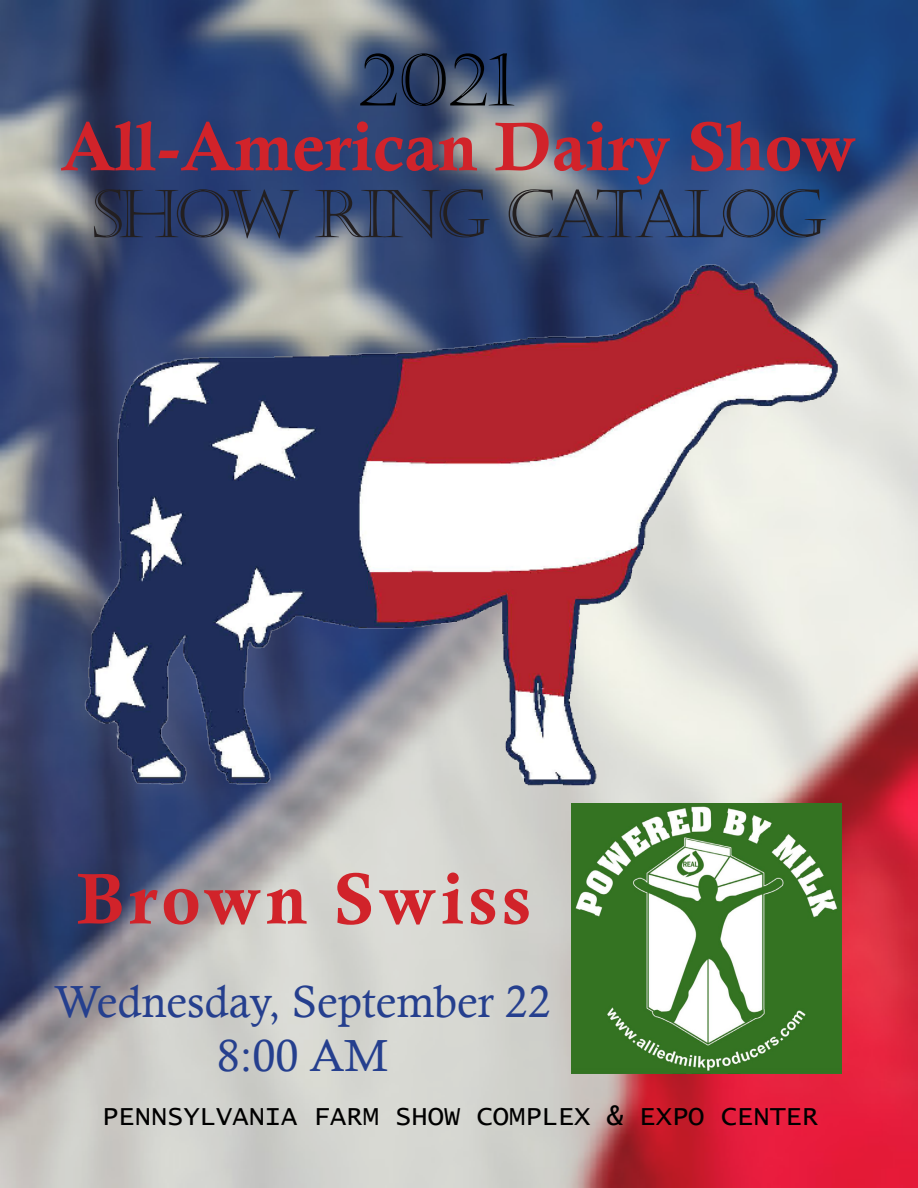
<style>
.page{position:relative;width:918px;height:1188px;background:#fff}
.page>*{position:absolute;margin:0;border:0;box-sizing:border-box;transform-origin:0 0}
.t1{font:72px "Calis MT Bol";letter-spacing:.06em;color:#d1232a}
.t2{font:72px "Castellar";color:#000}
.t3{font:69px "Calis MT Bol";color:#d1232a}
.t4{font:66px "Castellar";letter-spacing:-.07em;color:#231f20}
.t5{font:45px "Calisto";color:#253f8e}
.t6{font:27px "Lucida Console";color:#000}
</style>
<div class="page">
<img style="left:0;top:0;width:918px;height:1188px">
<img style="left:67px;top:262px;width:786px;height:523px">
<img style="left:571px;top:804px;width:271px;height:270px">
<p class="t2" style="left:359px;top:39px;width:157px">2021</p>
<p class="t3" style="left:61px;top:107px;width:797px">All-American Dairy Show</p>
<p class="t4" style="left:92px;top:177px;width:736px">SHOW RING CATALOG</p>
<p class="t1" style="left:78px;top:858px;width:455px">Brown Swiss</p>
<p class="t5" style="left:54px;top:976px;width:499px">Wednesday, September 22</p>
<p class="t5" style="left:217px;top:1030px;width:173px">8:00 AM</p>
<p class="t6" style="left:102px;top:1104px;width:718px">PENNSYLVANIA FARM SHOW COMPLEX &amp; EXPO CENTER</p>
</div>
